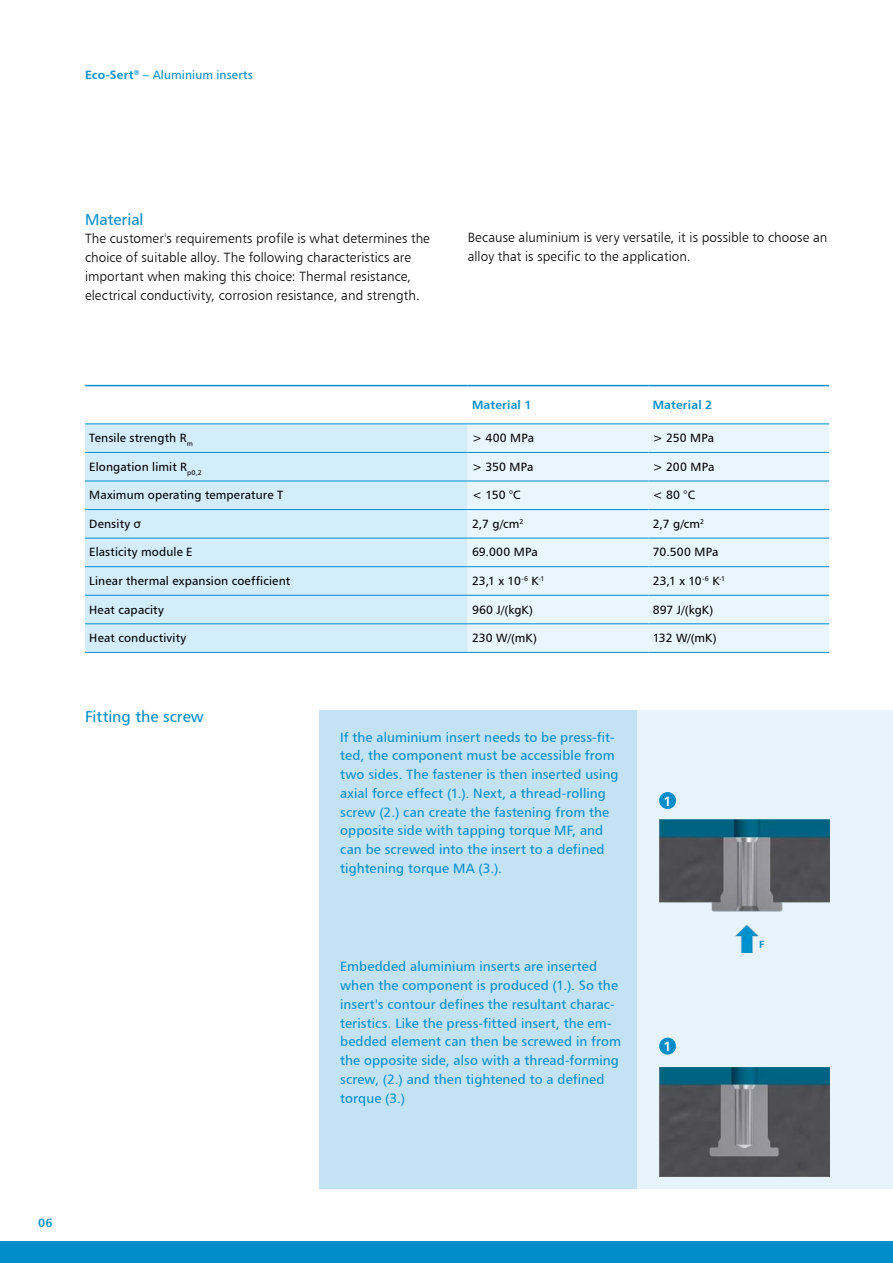
<style>
.page{position:relative;width:893px;height:1263px;background:#fff}
.page>*{position:absolute;margin:0;border:0;box-sizing:border-box;transform-origin:0 0}
.t1{font:15.75px "Humanist 777 BT Roman B";color:#008dca}
.t2{font:13.5px/18.8px "Humanist 777 BT Roman B";letter-spacing:.01em;color:#008dca}
.t3{font:13.5px/18.8px "Humanist 777 BT Light B";letter-spacing:.005em;color:#000}
.t4{font:13.5px "Humanist 777 BT Bold B";color:#fff}
.t5{font:12px "Humanist 777 BT Roman B";letter-spacing:.01em;color:#000}
.t6{font:12px "Humanist 777 BT Roman B";letter-spacing:.01em;color:#008dca}
.t7{font:12px "Humanist 777 BT Bold B";letter-spacing:.015em;color:#008dca}
.t8{font:10.5px "Humanist 777 BT Bold B";color:#008dca}
.s1{font-family:"Humanist 777 BT Bold B"}
.s2{font-family:"Arial"}
</style>
<div class="page">
<div style="left:0;top:1242px;width:893px;height:21px;background:#008dca"></div>
<div style="left:319px;top:710px;width:319px;height:478px;background:#c3e2f4"></div>
<div style="left:638px;top:710px;width:255px;height:478px;background:#e7f4fb"></div>
<img style="left:659px;top:820px;width:170px;height:132px">
<img style="left:659px;top:1067px;width:170px;height:110px">
<div style="left:659px;top:792px;width:17px;height:17px;background:#008dca;border-radius:50%"></div>
<div style="left:659px;top:1037px;width:17px;height:17px;background:#008dca;border-radius:50%"></div>
<svg style="left:85px;top:386px;width:744px;height:1px"></svg>
<div style="left:85px;top:424px;width:383px;height:228px;background:#d4edfc"></div>
<div style="left:468px;top:424px;width:361px;height:228px;background:#eaf6fe"></div>
<hr style="left:85px;top:385px;width:383px;height:1px;background:#008dca">
<hr style="left:468px;top:385px;width:180px;height:1px;background:#008dca">
<hr style="left:648px;top:385px;width:181px;height:1px;background:#008dca">
<hr style="left:85px;top:423px;width:383px;height:1px;background:#008dca">
<hr style="left:468px;top:423px;width:180px;height:1px;background:#008dca">
<hr style="left:648px;top:423px;width:181px;height:1px;background:#008dca">
<hr style="left:85px;top:452px;width:383px;height:1px;background:#008dca">
<hr style="left:468px;top:452px;width:180px;height:1px;background:#008dca">
<hr style="left:648px;top:452px;width:181px;height:1px;background:#008dca">
<hr style="left:85px;top:481px;width:383px;height:1px;background:#008dca">
<hr style="left:468px;top:481px;width:180px;height:1px;background:#008dca">
<hr style="left:648px;top:481px;width:181px;height:1px;background:#008dca">
<hr style="left:85px;top:509px;width:383px;height:1px;background:#008dca">
<hr style="left:468px;top:509px;width:180px;height:1px;background:#008dca">
<hr style="left:648px;top:509px;width:181px;height:1px;background:#008dca">
<hr style="left:85px;top:538px;width:383px;height:1px;background:#008dca">
<hr style="left:468px;top:538px;width:180px;height:1px;background:#008dca">
<hr style="left:648px;top:538px;width:181px;height:1px;background:#008dca">
<hr style="left:85px;top:566px;width:383px;height:1px;background:#008dca">
<hr style="left:468px;top:566px;width:180px;height:1px;background:#008dca">
<hr style="left:648px;top:566px;width:181px;height:1px;background:#008dca">
<hr style="left:85px;top:595px;width:383px;height:1px;background:#008dca">
<hr style="left:468px;top:595px;width:180px;height:1px;background:#008dca">
<hr style="left:648px;top:595px;width:181px;height:1px;background:#008dca">
<hr style="left:85px;top:623px;width:383px;height:1px;background:#008dca">
<hr style="left:468px;top:623px;width:180px;height:1px;background:#008dca">
<hr style="left:648px;top:623px;width:181px;height:1px;background:#008dca">
<hr style="left:85px;top:652px;width:383px;height:1px;background:#008dca">
<hr style="left:468px;top:652px;width:180px;height:1px;background:#008dca">
<hr style="left:648px;top:652px;width:181px;height:1px;background:#008dca">
<p class="t6" style="left:85px;top:67px;width:169px"><span class="s1">Eco-Sert</span><sup>®</sup> – Aluminium inserts</p>
<p class="t1" style="left:85px;top:209px;width:60px">Material</p>
<p class="t3" style="left:85px;top:229px;width:346px">The customer's requirements profile is what determines the choice of suitable alloy. The following characteristics are important when making this choice: Thermal resistance, electrical conductivity, corrosion resistance, and strength.</p>
<p class="t3" style="left:468px;top:228px;width:361px">Because aluminium is very versatile, it is possible to choose an alloy that is specific to the application.</p>
<p class="t7" style="left:472px;top:397px;width:61px">Material 1</p>
<p class="t7" style="left:653px;top:397px;width:61px">Material 2</p>
<p class="t5" style="left:89px;top:430px;width:105px">Tensile strength R<sub>m</sub></p>
<p class="t5" style="left:472px;top:430px;width:64px">&gt; 400 MPa</p>
<p class="t5" style="left:653px;top:430px;width:63px">&gt; 250 MPa</p>
<p class="t5" style="left:89px;top:459px;width:114px">Elongation limit R<sub>p0,2</sub></p>
<p class="t5" style="left:472px;top:459px;width:63px">&gt; 350 MPa</p>
<p class="t5" style="left:653px;top:459px;width:63px">&gt; 200 MPa</p>
<p class="t5" style="left:89px;top:488px;width:195px">Maximum operating temperature T</p>
<p class="t5" style="left:472px;top:488px;width:50px">&lt; 150 °C</p>
<p class="t5" style="left:653px;top:488px;width:44px">&lt; 80 °C</p>
<p class="t5" style="left:89px;top:516px;width:53px">Density <span class="s2">σ</span></p>
<p class="t5" style="left:472px;top:516px;width:53px">2,7 g/cm<sup>2</sup></p>
<p class="t5" style="left:653px;top:516px;width:53px">2,7 g/cm<sup>2</sup></p>
<p class="t5" style="left:89px;top:545px;width:105px">Elasticity module E</p>
<p class="t5" style="left:472px;top:545px;width:67px">69.000 MPa</p>
<p class="t5" style="left:653px;top:545px;width:67px">70.500 MPa</p>
<p class="t5" style="left:89px;top:573px;width:202px">Linear thermal expansion coefficient</p>
<p class="t5" style="left:472px;top:573px;width:74px">23,1 x 10<sup>-6</sup> K<sup>-1</sup></p>
<p class="t5" style="left:653px;top:573px;width:74px">23,1 x 10<sup>-6</sup> K<sup>-1</sup></p>
<p class="t5" style="left:89px;top:602px;width:76px">Heat capacity</p>
<p class="t5" style="left:472px;top:602px;width:63px">960 J/(kgK)</p>
<p class="t5" style="left:653px;top:602px;width:62px">897 J/(kgK)</p>
<p class="t5" style="left:89px;top:630px;width:98px">Heat conductivity</p>
<p class="t5" style="left:472px;top:630px;width:66px">230 W/(mK)</p>
<p class="t5" style="left:653px;top:630px;width:65px">132 W/(mK)</p>
<p class="t1" style="left:85px;top:707px;width:120px">Fitting the screw</p>
<p class="t2" style="left:340px;top:727px;width:280px">If the aluminium insert needs to be press-fit&shy;ted, the component must be accessible from two sides. The fastener is then inserted using axial force effect (1.). Next, a thread-rolling screw (2.) can create the fastening from the opposite side with tapping torque MF, and can be screwed into the insert to a defined tightening torque MA (3.).</p>
<p class="t2" style="left:340px;top:957px;width:282px">Embedded aluminium inserts are inserted when the component is produced (1.). So the insert's contour defines the resultant charac&shy;teristics. Like the press-fitted insert, the em&shy;bedded element can then be screwed in from the opposite side, also with a thread-forming screw, (2.) and then tightened to a defined torque (3.)</p>
<p class="t4" style="left:663px;top:792px;width:10px">1</p>
<p class="t4" style="left:663px;top:1038px;width:10px">1</p>
<p class="t8" style="left:759px;top:937px;width:7px">F</p>
<p class="t7" style="left:38px;top:1215px;width:16px">06</p>
</div>
